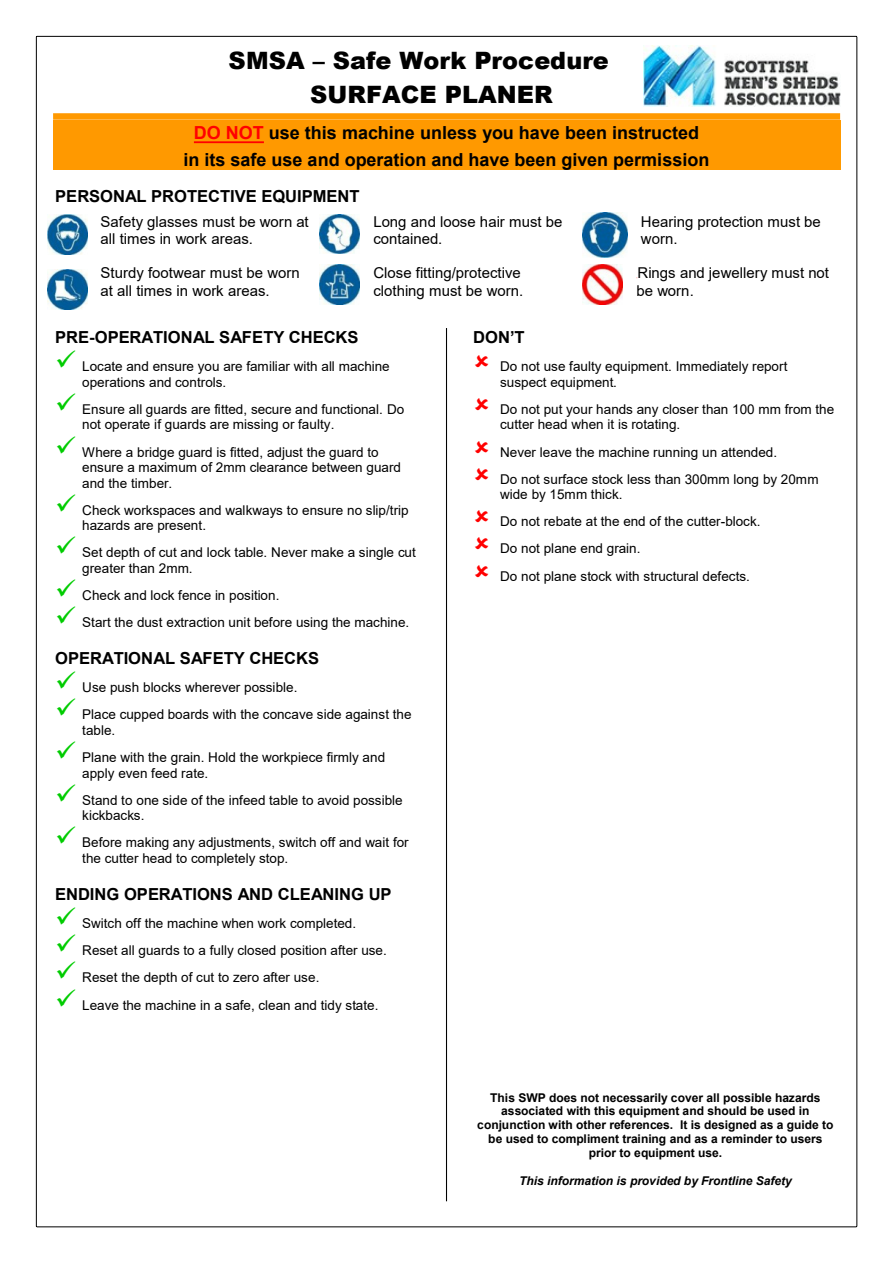
<style>
.page{position:relative;width:893px;height:1263px;background:#fff}
.page>*{position:absolute;margin:0;border:0;box-sizing:border-box;transform-origin:0 0}
.t1{font:900 24px/33.9px "Arial";color:#000}
.t2{font:700 18px/26.7px "Arial";color:#000;text-align:center}
.t3{font:700 16.5px "Arial";color:#000}
.t4{font:15px/17.2px "Arial";color:#000}
.t5{font:13.5px/27.2px "Arial";color:#000}
.t6{font:700 12px/13.8px "Arial";color:#000;text-align:center}
.t7{font:italic 700 12px "Arial";color:#000}
.s1{color:#f00}
</style>
<div class="page">
<div style="left:53px;top:113px;width:787px;height:7px;background:#f90"></div>
<div style="left:53px;top:120px;width:787px;height:26px;background:#f90"></div>
<hr style="left:194px;top:141px;width:70px;height:2px;background:#f00">
<div style="left:53px;top:146px;width:787px;height:24px;background:#f90"></div>
<hr style="left:446px;top:328px;width:1px;height:873px;background:#000">
<img style="left:583px;top:213px;width:44px;height:44px">
<img style="left:47px;top:269px;width:40px;height:40px">
<img style="left:320px;top:264px;width:40px;height:40px">
<img style="left:320px;top:214px;width:40px;height:40px">
<img style="left:583px;top:264px;width:40px;height:40px">
<img style="left:47px;top:214px;width:40px;height:40px">
<hr style="left:37px;top:36px;width:819px;height:1px;background:#000">
<hr style="left:36px;top:37px;width:1px;height:1189px;background:#000">
<hr style="left:856px;top:37px;width:1px;height:1189px;background:#000">
<hr style="left:37px;top:1226px;width:819px;height:1px;background:#000">
<img style="left:643px;top:45px;width:197px;height:62px">
<h1 class="t1" style="left:310px;top:44px;width:300px;text-indent:-81px">SMSA – Safe Work Procedure<br>SURFACE PLANER</h1>
<h2 class="t2" style="left:183px;top:121px;width:527px"><span class="s1">DO NOT</span> use this machine unless you have been instructed<br>in its safe use and operation and have been given permission</h2>
<p class="t3" style="left:55px;top:190px;width:306px">PERSONAL PROTECTIVE EQUIPMENT</p>
<p class="t4" style="left:101px;top:214px;width:210px">Safety glasses must be worn at all times in work areas.</p>
<p class="t4" style="left:373px;top:214px;width:190px">Long and loose hair must be contained.</p>
<p class="t4" style="left:641px;top:214px;width:181px">Hearing protection must be worn.</p>
<p class="t4" style="left:101px;top:266px;width:201px">Sturdy footwear must be worn at all times in work areas.</p>
<p class="t4" style="left:373px;top:266px;width:151px">Close fitting/protective clothing must be worn.</p>
<p class="t4" style="left:636px;top:266px;width:194px">Rings and jewellery must not be worn.</p>
<p class="t3" style="left:55px;top:331px;width:305px">PRE-OPERATIONAL SAFETY CHECKS</p>
<p class="t5" style="left:82px;top:360px;width:309px;line-height:15.5px">Locate and ensure you are familiar with all machine operations and controls.</p>
<p class="t5" style="left:82px;top:403px;width:324px;line-height:15.5px">Ensure all guards are fitted, secure and functional. Do not operate if guards are missing or faulty.</p>
<p class="t5" style="left:82px;top:445px;width:320px;line-height:15.6px">Where a bridge guard is fitted, adjust the guard to ensure a maximum of 2mm clearance between guard and the timber.</p>
<p class="t5" style="left:82px;top:503px;width:328px;line-height:15.6px">Check workspaces and walkways to ensure no slip/trip hazards are present.</p>
<p class="t5" style="left:82px;top:546px;width:335px;line-height:15.6px">Set depth of cut and lock table. Never make a single cut greater than 2mm.</p>
<p class="t5" style="left:82px;top:583px;width:328px">Check and lock fence in position.<br>Start the dust extraction unit before using the machine.</p>
<p class="t3" style="left:55px;top:652px;width:265px">OPERATIONAL SAFETY CHECKS</p>
<p class="t5" style="left:82px;top:675px;width:331px">Use push blocks wherever possible.<br>Place cupped boards with the concave side against the</p>
<p class="t5" style="left:82px;top:718px;width:305px">table.<br>Plane with the grain. Hold the workpiece firmly and</p>
<p class="t5" style="left:82px;top:760px;width:322px">apply even feed rate.<br>Stand to one side of the infeed table to avoid possible</p>
<p class="t5" style="left:82px;top:803px;width:328px">kickbacks.<br>Before making any adjustments, switch off and wait for</p>
<p class="t5" style="left:82px;top:846px;width:208px">the cutter head to completely stop.</p>
<p class="t3" style="left:55px;top:888px;width:338px">ENDING OPERATIONS AND CLEANING UP</p>
<p class="t5" style="left:82px;top:911px;width:306px">Switch off the machine when work completed.<br>Reset all guards to a fully closed position after use.<br>Reset the depth of cut to zero after use.<br>Leave the machine in a safe, clean and tidy state.</p>
<p class="t3" style="left:473px;top:331px;width:53px">DON’T</p>
<p class="t5" style="left:500px;top:360px;width:289px;line-height:15.5px">Do not use faulty equipment. Immediately report suspect equipment.</p>
<p class="t5" style="left:500px;top:403px;width:336px;line-height:15.5px">Do not put your hands any closer than 100 mm from the cutter head when it is rotating.</p>
<p class="t5" style="left:500px;top:440px;width:320px">Never leave the machine running un attended.<br>Do not surface stock less than 300mm long by 20mm</p>
<p class="t5" style="left:500px;top:482px;width:262px">wide by 15mm thick.<br>Do not rebate at the end of the cutter-block.<br>Do not plane end grain.<br>Do not plane stock with structural defects.</p>
<p class="t6" style="left:477px;top:1092px;width:358px">This SWP does not necessarily cover all possible hazards associated with this equipment and should be used in conjunction with other references. It is designed as a guide to be used to compliment training and as a reminder to users prior to equipment use.</p>
<p class="t7" style="left:519px;top:1176px;width:274px">This information is provided by Frontline Safety</p>
</div>
